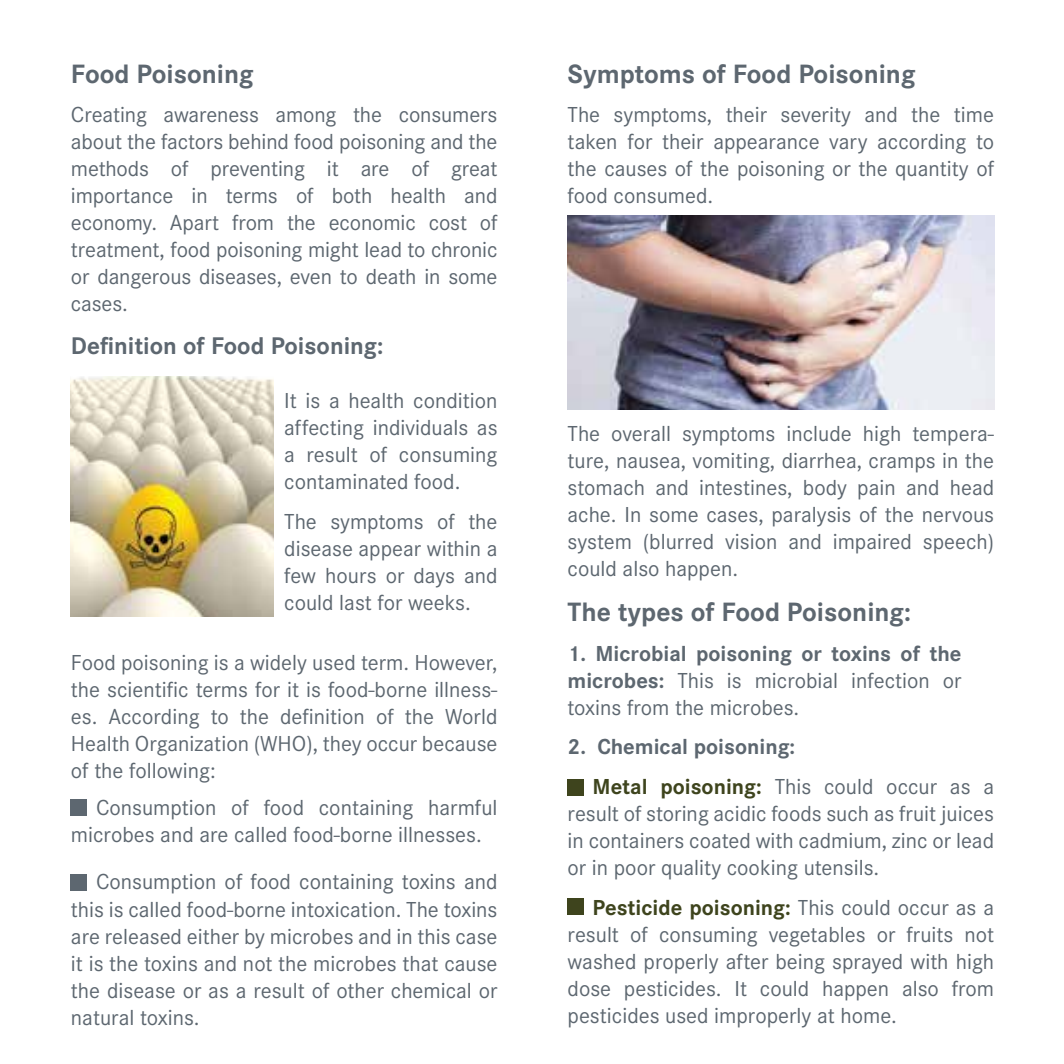
<style>
.page{position:relative;width:1064px;height:1064px;background:#fff}
.page>*{position:absolute;margin:0;border:0;box-sizing:border-box;transform-origin:0 0}
.t1{font:700 27.5px "Corporate S";color:#5d6770}
.t2{font:700 25px "Corporate S";color:#5d6770}
.t3{font:22.5px/27px "Corporate S";color:#5d6770;text-align:justify}
.t4{font:700 22.5px/39.5px "Corporate S";color:#5d6770}
.s1{font-weight:700}
.s2{color:#3e441d}
.s3{font-weight:400}
.s4{font-weight:700;color:#3e441d}
</style>
<div class="page">
<img style="left:71px;top:376px;width:203px;height:240px">
<div style="left:71px;top:799px;width:16px;height:16px;background:#5d6770"></div>
<div style="left:71px;top:873px;width:16px;height:16px;background:#5d6770"></div>
<img style="left:567px;top:215px;width:426px;height:194px">
<div style="left:567px;top:779px;width:16px;height:16px;background:#3e441d"></div>
<div style="left:567px;top:897px;width:16px;height:16px;background:#3e441d"></div>
<p class="t1" style="left:71px;top:58px;width:184px">Food Poisoning</p>
<p class="t3" style="left:71px;top:101px;width:428px">Creating awareness among the consumers about the factors behind food poisoning and the methods of preventing it are of great importance in terms of both health and economy. Apart from the economic cost of treatment, food poisoning might lead to chronic or dangerous diseases, even to death in some cases.</p>
<p class="t2" style="left:71px;top:331px;width:314px">Definition of Food Poisoning:</p>
<p class="t3" style="left:284px;top:387px;width:215px">It is a health condition affecting individuals as a result of consuming contaminated food.</p>
<p class="t3" style="left:284px;top:508px;width:215px">The symptoms of the disease appear within a few hours or days and could last for weeks.</p>
<p class="t3" style="left:71px;top:649px;width:428px">Food poisoning is a widely used term. However, the scientific terms for it is food-borne illness&shy;es. According to the definition of the World Health Organization (WHO), they occur because of the following:</p>
<p class="t3" style="left:71px;top:794px;width:428px;text-indent:25px">Consumption of food containing harmful microbes and are called food-borne illnesses.</p>
<p class="t3" style="left:71px;top:868px;width:428px;text-indent:25px">Consumption of food containing toxins and this is called food-borne intoxication. The toxins are released either by microbes and in this case it is the toxins and not the microbes that cause the disease or as a result of other chemical or natural toxins.</p>
<p class="t1" style="left:567px;top:58px;width:349px">Symptoms of Food Poisoning</p>
<p class="t3" style="left:567px;top:101px;width:428px">The symptoms, their severity and the time taken for their appearance vary according to the causes of the poisoning or the quantity of food consumed.</p>
<p class="t3" style="left:567px;top:419px;width:428px">The overall symptoms include high tempera&shy;ture, nausea, vomiting, diarrhea, cramps in the stomach and intestines, body pain and head ache. In some cases, paralysis of the nervous system (blurred vision and impaired speech) could also happen.</p>
<p class="t1" style="left:567px;top:596px;width:345px">The types of Food Poisoning:</p>
<p class="t3" style="left:567px;top:639px;width:395px"><span class="s1">1. Microbial poisoning or toxins of the microbes:</span> This is microbial infection or toxins from the microbes.</p>
<p class="t4" style="left:592px;top:727px;width:403px;text-indent:-25px">2. Chemical poisoning:<br><span class="s2">Metal poisoning:</span> <span class="s3">This could occur as a</span></p>
<p class="t3" style="left:567px;top:799px;width:428px">result of storing acidic foods such as fruit juices in containers coated with cadmium, zinc or lead or in poor quality cooking utensils.</p>
<p class="t3" style="left:567px;top:893px;width:428px;text-indent:25px"><span class="s4">Pesticide poisoning:</span> This could occur as a result of consuming vegetables or fruits not washed properly after being sprayed with high dose pesticides. It could happen also from pesticides used improperly at home.</p>
</div>
